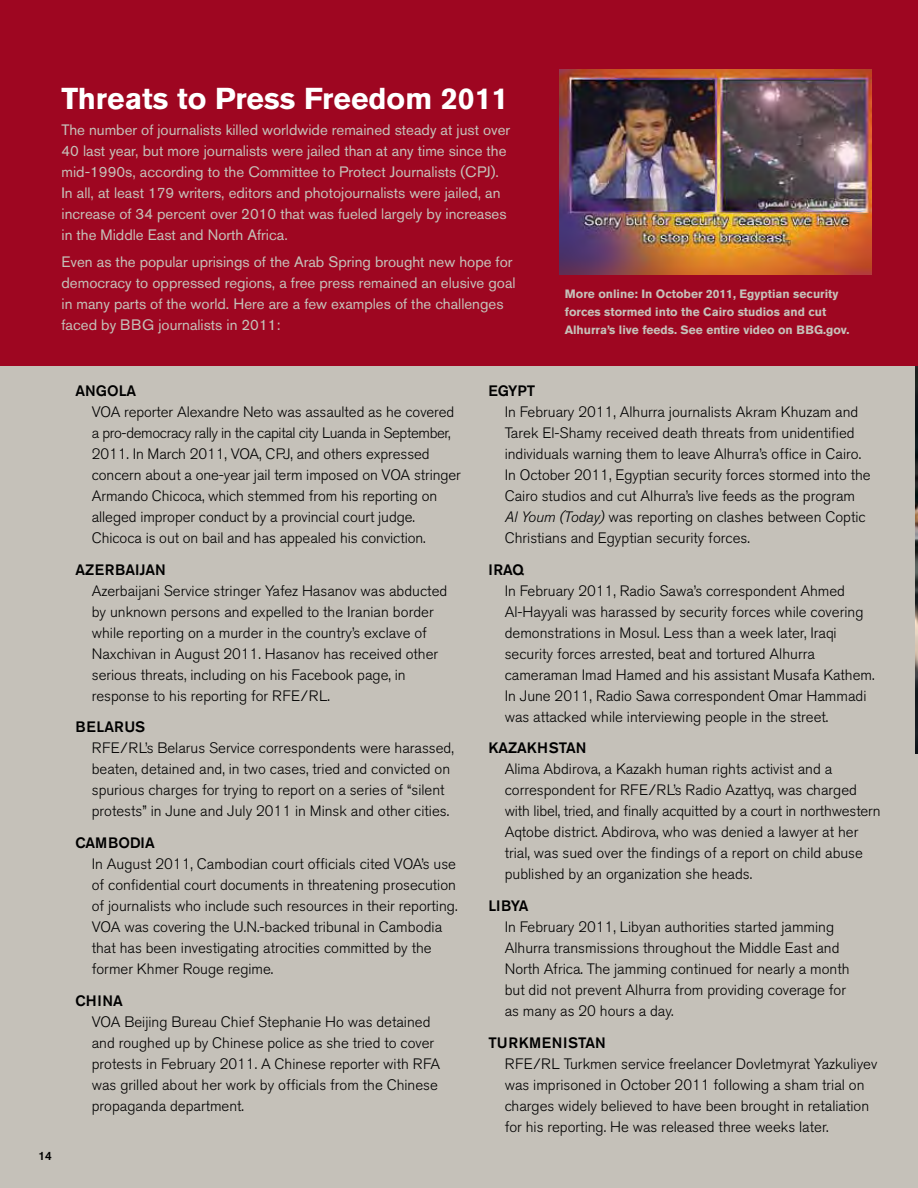
<style>
.page{position:relative;width:918px;height:1188px;background:#c5c1b9}
.page>*{position:absolute;margin:0;border:0;box-sizing:border-box;transform-origin:0 0}
.t1{font:700 30px "Akzidenz Grotesk BE";color:#fff}
.t2{font:300 15px/21px "Akzidenz Grotesk BE";color:#000}
.t3{font:15px/21px "Akzidenz Grotesk BE";color:#c5c1b9}
.t4{font:500 15px "Akzidenz Grotesk BE";color:#000}
.t5{font:500 15px "Akzidenz Grotesk BE";letter-spacing:.04em;color:#000}
.t6{font:700 12px/18px "Akzidenz Grotesk BE";color:#c5c1b9}
.t7{font:500 12px "Akzidenz Grotesk BE";color:#000}
.s1{font-style:italic}
</style>
<div class="page">
<img style="left:916px;top:365px;width:2px;height:389px">
<div style="left:0;top:0;width:918px;height:365px;background:#9e0621"></div>
<img style="left:559px;top:69px;width:312px;height:206px">
<h1 class="t1" style="left:62px;top:81px;width:448px">Threats to Press Freedom 2011</h1>
<p class="t3" style="left:62px;top:119px;width:450px">The number of journalists killed worldwide remained steady at just over 40 last year, but more journalists were jailed than at any time since the mid-1990s, according to the Committee to Protect Journalists (CPJ).<br>In all, at least 179 writers, editors and photojournalists were jailed, an increase of 34 percent over 2010 that was fueled largely by increases in the Middle East and North Africa.</p>
<p class="t3" style="left:62px;top:251px;width:456px">Even as the popular uprisings of the Arab Spring brought new hope for democracy to oppressed regions, a free press remained an elusive goal in many parts of the world. Here are a few examples of the challenges faced by BBG journalists in 2011:</p>
<p class="t6" style="left:565px;top:285px;width:286px">More online: In October 2011, Egyptian security forces stormed into the Cairo studios and cut<br>Alhurra’s live feeds. See entire video on BBG.gov.</p>
<p class="t7" style="left:39px;top:1148px;width:15px">14</p>
<p class="t4" style="left:76px;top:381px;width:62px">ANGOLA</p>
<p class="t2" style="left:92px;top:401px;width:371px">VOA reporter Alexandre N eto was assaulted as he covered a pro-democracy rally in the capital city Luanda in September, 2011. In March 2011, VOA, CP J, and others expressed concern about a one-year jail term imposed on VOA stringer Armando Chicoca, which stemmed from his reporting on alleged improper conduct by a provincial court judge.<br>Chicoca is out on bail and has appealed his conviction.</p>
<p class="t4" style="left:76px;top:560px;width:92px">AZERBAIJAN</p>
<p class="t2" style="left:92px;top:580px;width:357px">Azerbaijani Service stringer Yafez Hasanov was abducted by unknown persons and expelled to the Iranian border while reporting on a murder in the country’s exclave of<br>N axchivan in August 2011. Hasanov has received other serious threats, including on his Facebook page, in response to his reporting for RFE</p>
<p class="t2" style="left:301px;top:685px;width:31px">/RL.</p>
<p class="t4" style="left:76px;top:718px;width:71px">BELARUS</p>
<p class="t2" style="left:92px;top:738px;width:7px">RFE</p>
<p class="t2" style="left:92px;top:738px;width:364px;text-indent:29px">/RL’s Belarus Service correspondents were harassed, beaten, detained and, in two cases, tried and convicted on spurious charges for trying to report on a series of “silent protests” in June and July 2011 in Minsk and other cities.</p>
<p class="t4" style="left:76px;top:834px;width:81px">CAMBODIA</p>
<p class="t2" style="left:92px;top:854px;width:367px">In August 2011, Cambodian court officials cited VOA’s use of confidential court documents in threatening prosecution of journalists who include such resources in their reporting.<br>VOA was covering the U.N .-backed tribunal in Cambodia that has been investigating atrocities committed by the former Khmer Rouge regime.</p>
<p class="t4" style="left:76px;top:991px;width:49px">CHINA</p>
<p class="t2" style="left:92px;top:1012px;width:348px">VOA Beijing Bureau Chief Stephanie Ho was detained and roughed up by Chinese police as she tried to cover protests in February 2011. A Chinese reporter with RFA was grilled about her work by officials from the Chinese propaganda department.</p>
<p class="t4" style="left:489px;top:381px;width:48px">EGYPT</p>
<p class="t2" style="left:505px;top:401px;width:367px">In February 2011, Alhurra journalists Akram Khuzam and Tarek El-Shamy received death threats from unidentified individuals warning them to leave Alhurra’s office in Cairo.<br>In October 2011, Egyptian security forces stormed into the Cairo studios and cut Alhurra’s live feeds as the program <span class="s1">Al Youm (Today)</span> was reporting on clashes between Coptic Christians and Egyptian security forces.</p>
<p class="t4" style="left:489px;top:560px;width:37px">I RAQ</p>
<p class="t2" style="left:505px;top:580px;width:371px">In February 2011, Radio Sawa’s correspondent Ahmed Al-Hayyali was harassed by security forces while covering demonstrations in Mosul. Less than a week later, Iraqi security forces arrested, beat and tortured Alhurra cameraman Imad Hamed and his assistant Musafa Kathem.<br>In June 2011, Radio Sawa correspondent Omar Hammadi was attacked while interviewing people in the street.</p>
<p class="t4" style="left:489px;top:739px;width:99px">KAZAKHSTAN</p>
<p class="t2" style="left:505px;top:759px;width:329px">Alima Abdirova, a Kazakh human rights activist and a correspondent for RFE</p>
<p class="t2" style="left:505px;top:780px;width:377px;text-indent:144px">/RL’s Radio Azattyq, was charged with libel, tried, and finally acquitted by a court in northwestern Aqtobe district. Abdirova, who was denied a lawyer at her trial, was sued over the findings of a report on child abuse published by an organization she heads.</p>
<p class="t4" style="left:489px;top:897px;width:42px">LIBYA</p>
<p class="t2" style="left:505px;top:917px;width:346px">In February 2011, Libyan authorities started jamming Alhurra transmissions throughout the Middle East and N orth Africa. The jamming continued for nearly a month but did not prevent Alhurra from providing coverage for as many as 20 hours a day.</p>
<p class="t5" style="left:489px;top:1033px;width:119px">TURKMENISTAN</p>
<p class="t2" style="left:505px;top:1054px;width:7px">RFE</p>
<p class="t2" style="left:505px;top:1054px;width:374px;text-indent:29px">/RL Turkmen service freelancer Dovletmyrat Yazkuliyev was imprisoned in October 2011 following a sham trial on charges widely believed to have been brought in retaliation for his reporting. He was released three weeks later.</p>
</div>
